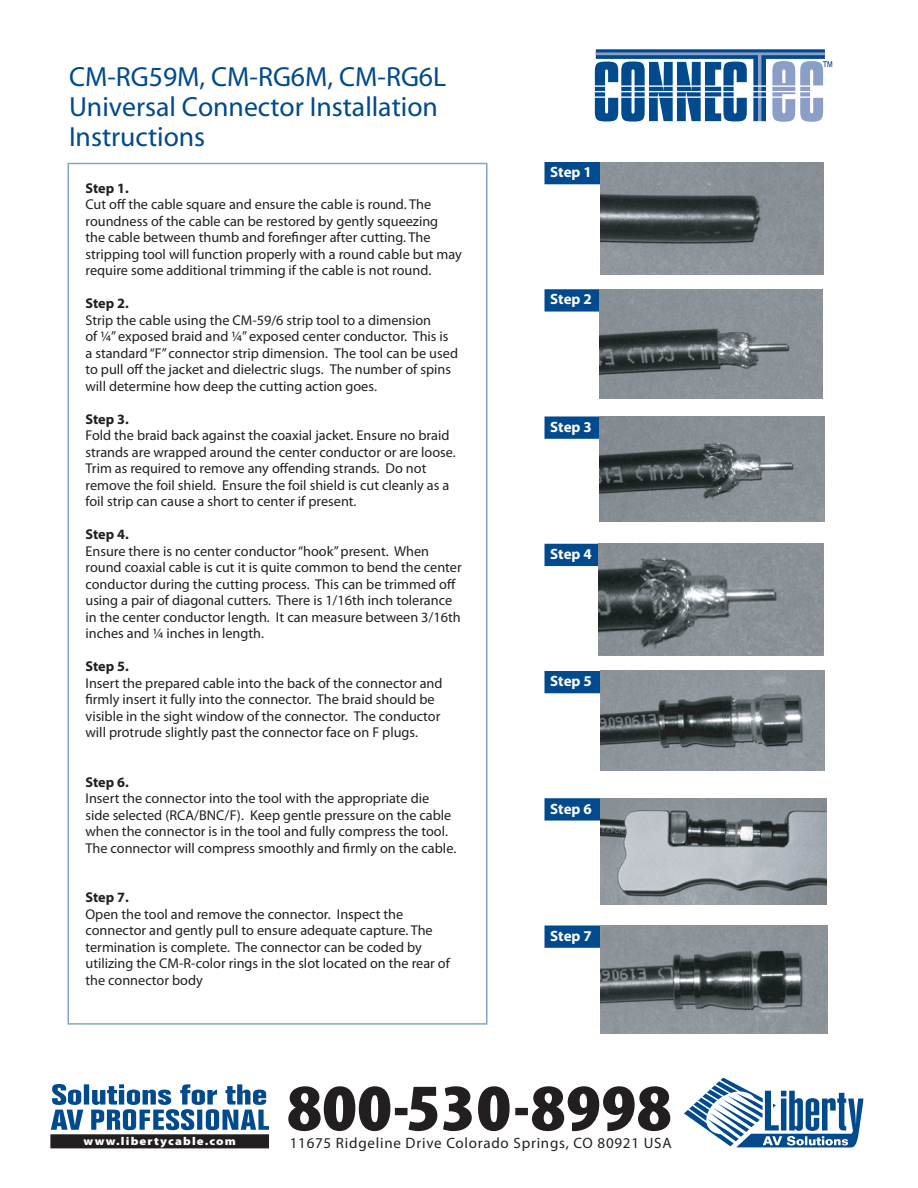
<style>
.page{position:relative;width:918px;height:1188px;background:#fff}
.page>*{position:absolute;margin:0;border:0;box-sizing:border-box;transform-origin:0 0}
.t1{font:800 27.75px/30px "Folio";color:#004a8d}
.t2{font:15px "Myriad Pro";letter-spacing:.05em;color:#231f20}
.t3{font:700 15px "Myriad Pro";letter-spacing:-.005em;color:#fff}
.t4{font:14.25px/16.5px "Myriad Pro";color:#231f20}
.t5{font:700 14.25px "Myriad Pro";letter-spacing:-.005em;color:#231f20}
.t6{font:900 11.4px "Myriad Pro";letter-spacing:.09em;color:#fff;scale:1.12 1}
</style>
<div class="page">
<div style="left:544px;top:162px;width:63px;height:22px;background:#004a8d"></div>
<div style="left:544px;top:289px;width:63px;height:23px;background:#004a8d"></div>
<div style="left:544px;top:416px;width:63px;height:23px;background:#004a8d"></div>
<div style="left:544px;top:544px;width:63px;height:22px;background:#004a8d"></div>
<div style="left:544px;top:798px;width:63px;height:23px;background:#004a8d"></div>
<div style="left:544px;top:926px;width:63px;height:22px;background:#004a8d"></div>
<div style="left:544px;top:671px;width:63px;height:22px;background:#004a8d"></div>
<svg style="left:595px;top:49px;width:237px;height:73px"></svg>
<hr style="left:758px;top:98px;width:3px;height:23px;background:#8b9ec7">
<hr style="left:596px;top:52px;width:229px;height:3px;background:#8b9ec7">
<svg style="left:51px;top:1084px;width:218px;height:46px"></svg>
<svg style="left:288px;top:1086px;width:382px;height:45px"></svg>
<svg style="left:684px;top:1078px;width:180px;height:70px"></svg>
<div style="left:50px;top:1134px;width:219px;height:14px;background:#231f20"></div>
<img style="left:600px;top:162px;width:224px;height:112px">
<img style="left:599px;top:289px;width:224px;height:110px">
<img style="left:599px;top:416px;width:225px;height:105px">
<img style="left:600px;top:671px;width:225px;height:100px">
<img style="left:600px;top:798px;width:226px;height:106px">
<img style="left:600px;top:926px;width:228px;height:108px">
<img style="left:598px;top:544px;width:225px;height:111px">
<h1 class="t1" style="left:69px;top:63px;width:379px">CM-RG59M, CM-RG6M, CM-RG6L<br>Universal Connector Installation<br>Instructions</h1>
<p class="t5" style="left:86px;top:180px;width:45px">Step 1.</p>
<p class="t4" style="left:85px;top:196px;width:378px">Cut off the cable square and ensure the cable is round. The roundness of the cable can be restored by gently squeezing<br>the cable between thumb and forefinger after cutting. The stripping tool will function properly with a round cable but may require some additional trimming if the cable is not round.</p>
<p class="t5" style="left:86px;top:295px;width:45px">Step 2.</p>
<p class="t4" style="left:85px;top:312px;width:374px">Strip the cable using the CM-59/6 strip tool to a dimension<br>of ¼” exposed braid and ¼” exposed center conductor. This is a standard“F” connector strip dimension. The tool can be used to pull off the jacket and dielectric slugs. The number of spins will determine how deep the cutting action goes.</p>
<p class="t5" style="left:86px;top:411px;width:45px">Step 3.</p>
<p class="t4" style="left:85px;top:427px;width:372px">Fold the braid back against the coaxial jacket. Ensure no braid strands are wrapped around the center conductor or are loose.<br>Trim as required to remove any offending strands. Do not remove the foil shield. Ensure the foil shield is cut cleanly as a foil strip can cause a short to center if present.</p>
<p class="t5" style="left:85px;top:526px;width:45px">Step 4.</p>
<p class="t4" style="left:85px;top:543px;width:378px">Ensure there is no center conductor“hook” present. When round coaxial cable is cut it is quite common to bend the center conductor during the cutting process. This can be trimmed off using a pair of diagonal cutters. There is 1/16th inch tolerance in the center conductor length. It can measure between 3/16th inches and ¼ inches in length.</p>
<p class="t5" style="left:86px;top:658px;width:45px">Step 5.</p>
<p class="t4" style="left:85px;top:675px;width:359px">Insert the prepared cable into the back of the connector and firmly insert it fully into the connector. The braid should be visible in the sight window of the connector. The conductor will protrude slightly past the connector face on F plugs.</p>
<p class="t5" style="left:85px;top:774px;width:45px">Step 6.</p>
<p class="t4" style="left:85px;top:790px;width:372px">Insert the connector into the tool with the appropriate die side selected (RCA/BNC/F). Keep gentle pressure on the cable when the connector is in the tool and fully compress the tool.<br>The connector will compress smoothly and firmly on the cable.</p>
<p class="t5" style="left:86px;top:889px;width:45px">Step 7.</p>
<p class="t4" style="left:85px;top:906px;width:366px">Open the tool and remove the connector. Inspect the connector and gently pull to ensure adequate capture. The termination is complete. The connector can be coded by utilizing the CM-R-color rings in the slot located on the rear of the connector body</p>
<p class="t3" style="left:550px;top:164px;width:43px">Step 1</p>
<p class="t3" style="left:550px;top:291px;width:43px">Step 2</p>
<p class="t3" style="left:550px;top:418px;width:43px">Step 3</p>
<p class="t3" style="left:550px;top:546px;width:43px">Step 4</p>
<p class="t3" style="left:550px;top:673px;width:43px">Step 5</p>
<p class="t3" style="left:550px;top:800px;width:43px">Step 6</p>
<p class="t3" style="left:550px;top:927px;width:43px">Step 7</p>
<p class="t6" style="left:84px;top:1134px;width:138px">www.libertycable.com</p>
<p class="t2" style="left:290px;top:1135px;width:383px">11675 Ridgeline Drive Colorado Springs, CO 80921 USA</p>
</div>
